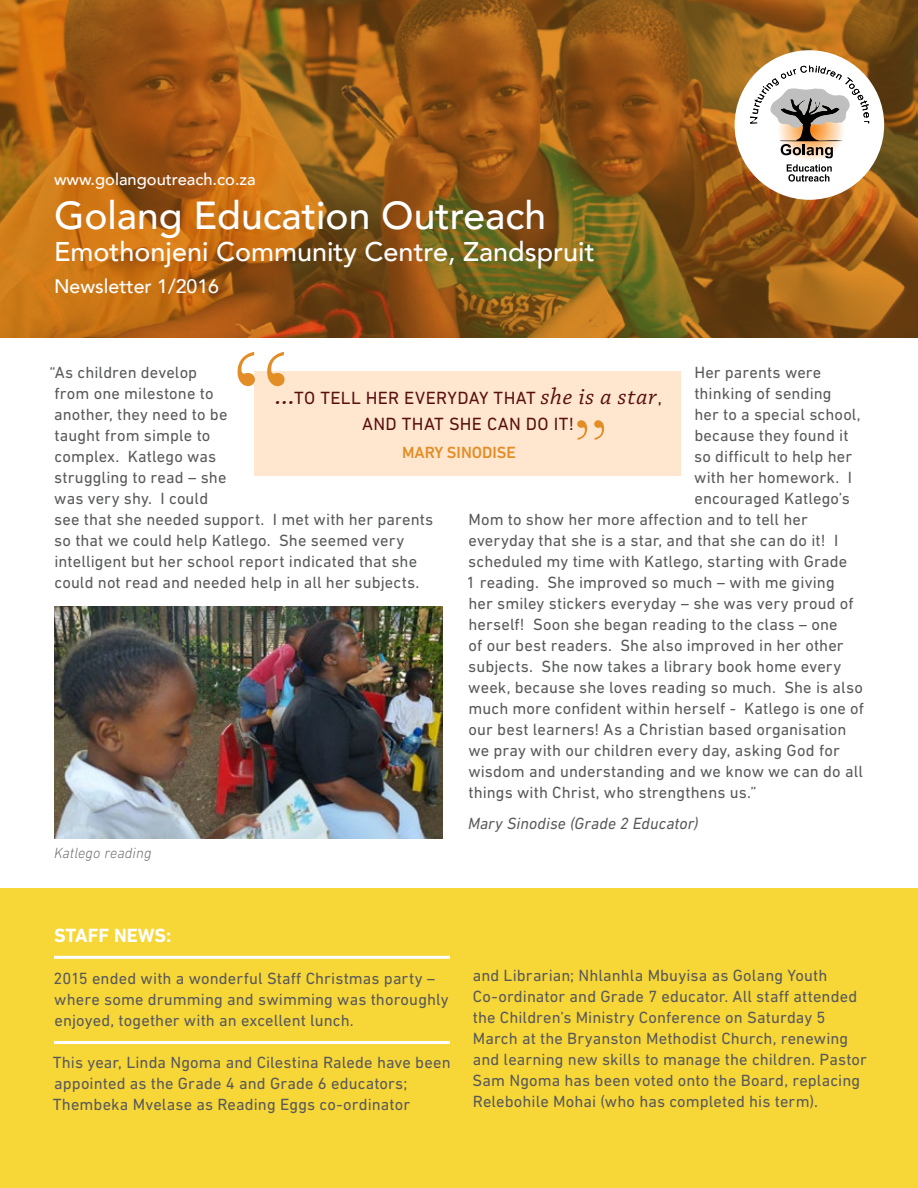
<style>
.page{position:relative;width:918px;height:1188px;background:#fff}
.page>*{position:absolute;margin:0;border:0;box-sizing:border-box;transform-origin:0 0}
.t1{font:500 39px "Avenir";color:#fff}
.t2{font:500 27px "Avenir";color:#fff}
.t3{font:500 19.5px "Avenir";color:#fff}
.t4{font:700 19.5px "DIN Next LT Pro";color:#fff}
.t5{font:18px/25.5px "DIN Next LT Pro";letter-spacing:.025em;color:#590f0f;text-align:center}
.t6{font:16.5px/21px "DIN Next LT Pro";letter-spacing:.005em;color:#58595b}
.t7{font:italic 16.5px "DIN Next LT Pro";letter-spacing:.005em;color:#58595b}
.t8{font:500 16.5px "Avenir";color:#fff}
.t9{font:500 16.5px "DIN Next LT Pro";color:#e28d26}
.t10{font:italic 300 15px "DIN Next LT Pro";letter-spacing:.005em;color:#6d6e71}
.s1{font-family:"Avenir";font-weight:500;font-style:italic;font-size:24px}
.s2{font-family:"Chaparral Pro";font-style:italic;font-size:24px}
</style>
<div class="page">
<div style="left:0;top:889px;width:918px;height:299px;background:#f7d638"></div>
<img style="left:54px;top:606px;width:389px;height:232px">
<img style="left:0;top:0;width:918px;height:337px">
<div style="left:735px;top:50px;width:149px;height:150px;background:#fff;border-radius:50%"></div>
<svg style="left:750px;top:66px;width:119px;height:92px"></svg>
<svg style="left:787px;top:164px;width:45px;height:18px"></svg>
<hr style="left:54px;top:956px;width:396px;height:3px;background:#fff">
<hr style="left:54px;top:1041px;width:396px;height:3px;background:#fff">
<div style="left:254px;top:371px;width:426px;height:105px;background:#ffe6ce"></div>
<svg style="left:238px;top:352px;width:47px;height:34px"></svg>
<svg style="left:577px;top:420px;width:27px;height:20px"></svg>
<p class="t8" style="left:54px;top:165px;width:203px">www.golangoutreach.co.za</p>
<h1 class="t1" style="left:54px;top:182px;width:494px">Golang Education Outreach</h1>
<h2 class="t2" style="left:54px;top:228px;width:542px">Emothonjeni Community Centre, Zandspruit</h2>
<p class="t3" style="left:54px;top:269px;width:167px">Newsletter 1/2016</p>
<p class="t6" style="left:50px;top:361px;width:385px">“As children develop<br>from one milestone to<br>another, they need to be<br>taught from simple to<br>complex. Katlego was<br>struggling to read – she<br>was very shy. I could<br>see that she needed support. I met with her parents so that we could help Katlego. She seemed very intelligent but her school report indicated that she could not read and needed help in all her subjects.</p>
<p class="t6" style="left:694px;top:361px;width:128px">Her parents were</p>
<p class="t5" style="left:274px;top:385px;width:389px"><span class="s1">...</span>to tell her everyday that <span class="s2">she is a star</span>, and that sh e can do it!</p>
<p class="t9" style="left:402px;top:443px;width:115px">MARY SINODISE</p>
<p class="t6" style="left:694px;top:382px;width:139px">thinking of sending</p>
<p class="t6" style="left:694px;top:403px;width:168px">her to a special school,</p>
<p class="t6" style="left:694px;top:424px;width:156px">because they found it</p>
<p class="t6" style="left:694px;top:445px;width:159px">so difficult to help her</p>
<p class="t6" style="left:694px;top:466px;width:159px">with her homework. I</p>
<p class="t6" style="left:694px;top:487px;width:157px">encouraged Katlego’s</p>
<p class="t6" style="left:468px;top:508px;width:341px">Mom to show her more affection and to tell her</p>
<p class="t6" style="left:469px;top:529px;width:371px">everyday that she is a star, and that she can do it! I</p>
<p class="t6" style="left:468px;top:550px;width:381px">scheduled my time with Katlego, starting with Grade</p>
<p class="t6" style="left:467px;top:571px;width:370px">1 reading. She improved so much – with me giving</p>
<p class="t6" style="left:468px;top:592px;width:387px">her smiley stickers everyday – she was very proud of</p>
<p class="t6" style="left:468px;top:613px;width:371px">herself! Soon she began reading to the class – one</p>
<p class="t6" style="left:469px;top:634px;width:377px">of our best readers. She also improved in her other</p>
<p class="t6" style="left:468px;top:655px;width:375px">subjects. She now takes a library book home every</p>
<p class="t6" style="left:468px;top:676px;width:396px">week, because she loves reading so much. She is also</p>
<p class="t6" style="left:468px;top:698px;width:397px">much more confident within herself - Katlego is one of</p>
<p class="t6" style="left:469px;top:719px;width:379px">our best learners! As a Christian based organisation</p>
<p class="t6" style="left:468px;top:740px;width:373px">we pray with our children every day, asking God for</p>
<p class="t6" style="left:468px;top:761px;width:396px">wisdom and understanding and we know we can do all</p>
<p class="t6" style="left:468px;top:782px;width:290px">things with Christ, who strengthens us.”</p>
<p class="t7" style="left:468px;top:814px;width:232px">Mary Sinodise (Grade 2 Educator)</p>
<p class="t10" style="left:54px;top:845px;width:99px">Katlego reading</p>
<p class="t4" style="left:54px;top:924px;width:119px">STAFF NEWS:</p>
<p class="t6" style="left:53px;top:967px;width:397px">2015 ended with a wonderful Staff Christmas party – where some drumming and swimming was thoroughly enjoyed, together with an excellent lunch.</p>
<p class="t6" style="left:53px;top:1051px;width:399px">This year, Linda Ngoma and Cilestina Ralede have been appointed as the Grade 4 and Grade 6 educators;<br>Thembeka Mvelase as Reading Eggs co-ordinator</p>
<p class="t6" style="left:473px;top:965px;width:396px">and Librarian; N hlanhla Mbuyisa as Golang Youth Co-ordinator and Grade 7 educator. All staff attended the Children’s Ministry Conference on Saturday 5<br>March at the Bryanston Methodist Church, renewing and learning new skills to manage the children. Pastor Sam Ngoma has been voted onto the Board, replacing Relebohile Mohai (who has completed his term).</p>
</div>
